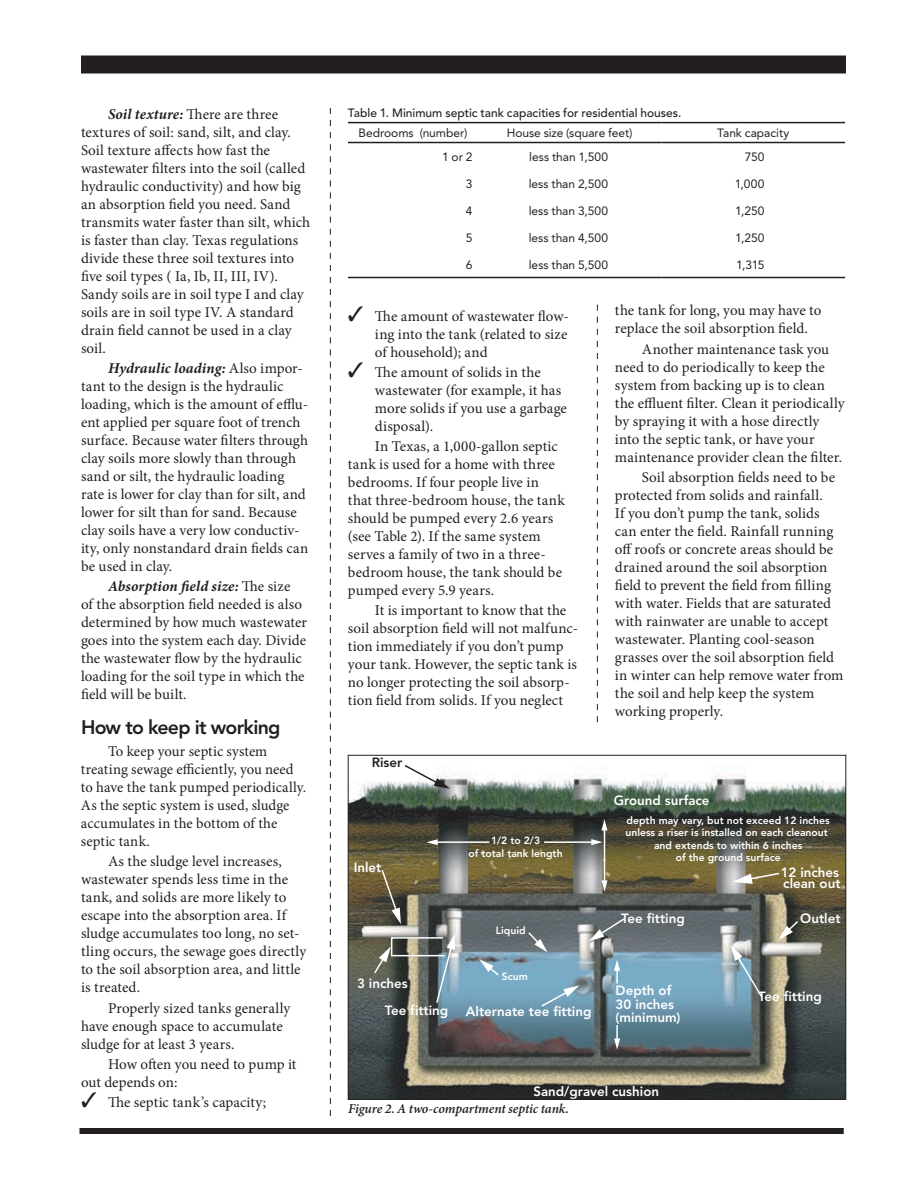
<style>
.page{position:relative;width:918px;height:1188px;background:#fff}
.page>*{position:absolute;margin:0;border:0;box-sizing:border-box;transform-origin:0 0}
.t1{font:800 19.5px "Avenir";letter-spacing:-.04em;color:#231f20}
.t2{font:15px/18px "Minion Pro";letter-spacing:.005em;color:#231f20}
.t3{font:italic 600 13.5px "Minion Pro";letter-spacing:-.01em;color:#231f20}
.t4{font:800 13.35px/13.4px "Avenir";color:#fff}
.t5{font:800 13.35px "Avenir";color:#231f20}
.t6{font:12px "Avenir";color:#231f20}
.t7{font:500 12px "Avenir";color:#231f20}
.t8{font:800 10.35px/12.5px "Avenir";color:#fff;text-align:center}
.s1{font-weight:700;font-style:italic}
</style>
<div class="page">
<div style="left:81px;top:56px;width:765px;height:18px;background:#231f20"></div>
<div style="left:80px;top:1128px;width:764px;height:6px;background:#231f20"></div>
<svg style="left:330px;top:108px;width:1px;height:1008px"></svg>
<svg style="left:597px;top:305px;width:1px;height:417px"></svg>
<img style="left:350px;top:773px;width:494px;height:325px">
<svg style="left:380px;top:868px;width:21px;height:56px"></svg>
<svg style="left:373px;top:933px;width:82px;height:72px;background:#6f7571"></svg>
<svg style="left:403px;top:765px;width:47px;height:24px"></svg>
<svg style="left:588px;top:917px;width:38px;height:24px"></svg>
<svg style="left:540px;top:985px;width:39px;height:23px"></svg>
<svg style="left:731px;top:945px;width:33px;height:54px;background:#7f929a"></svg>
<svg style="left:778px;top:919px;width:22px;height:21px"></svg>
<svg style="left:527px;top:931px;width:23px;height:23px"></svg>
<svg style="left:477px;top:958px;width:23px;height:19px"></svg>
<hr style="left:604px;top:828px;width:1px;height:54px;background:#fff">
<svg style="left:602px;top:880px;width:6px;height:12px"></svg>
<svg style="left:601px;top:819px;width:6px;height:12px"></svg>
<hr style="left:544px;top:841px;width:49px;height:2px;background:#fff">
<svg style="left:591px;top:839px;width:12px;height:6px"></svg>
<hr style="left:436px;top:841px;width:53px;height:2px;background:#fff">
<svg style="left:426px;top:839px;width:12px;height:6px"></svg>
<svg style="left:614px;top:1025px;width:6px;height:25px"></svg>
<svg style="left:614px;top:960px;width:6px;height:24px"></svg>
<svg style="left:730px;top:872px;width:51px;height:13px"></svg>
<hr style="left:348px;top:122px;width:130px;height:1px;background:#231f20">
<hr style="left:478px;top:122px;width:183px;height:1px;background:#231f20">
<hr style="left:661px;top:122px;width:184px;height:1px;background:#231f20">
<hr style="left:348px;top:142px;width:130px;height:1px;background:#231f20">
<hr style="left:478px;top:142px;width:183px;height:1px;background:#231f20">
<hr style="left:661px;top:142px;width:184px;height:1px;background:#231f20">
<hr style="left:348px;top:277px;width:130px;height:1px;background:#231f20">
<hr style="left:478px;top:277px;width:183px;height:1px;background:#231f20">
<hr style="left:661px;top:277px;width:184px;height:1px;background:#231f20">
<p class="t2" style="left:81px;top:105px;width:231px;text-indent:27px"><span class="s1">Soil texture:</span> There are three textures of soil: sand, silt, and clay.<br>Soil texture affects how fast the wastewater filters into the soil (called hydraulic conductivity) and how big an absorption field you need. Sand transmits water faster than silt, which is faster than clay. Texas regulations divide these three soil textures into five soil types ( Ia, Ib, II, III, IV).<br>Sandy soils are in soil type I and clay soils are in soil type IV. A standard drain field cannot be used in a clay soil.</p>
<p class="t2" style="left:81px;top:359px;width:229px;text-indent:27px"><span class="s1">Hydraulic loading:</span> Also impor&shy;tant to the design is the hydraulic loading, which is the amount of efflu&shy;ent applied per square foot of trench surface. Because water filters through clay soils more slowly than through sand or silt, the hydraulic loading rate is lower for clay than for silt, and lower for silt than for sand. Because clay soils have a very low conductiv&shy;ity, only nonstandard drain fields can be used in clay.</p>
<p class="t2" style="left:81px;top:578px;width:228px;text-indent:27px"><span class="s1">Absorption field size:</span> The size<br>of the absorption field needed is also determined by how much wastewater goes into the system each day. Divide the wastewater flow by the hydraulic loading for the soil type in which the field will be built.</p>
<h1 class="t1" style="left:81px;top:715px;width:201px">How to keep it working</h1>
<p class="t2" style="left:81px;top:743px;width:227px;text-indent:27px">To keep your septic system treating sewage efficiently, you need to have the tank pumped periodically.<br>As the septic system is used, sludge accumulates in the bottom of the septic tank.</p>
<p class="t2" style="left:81px;top:853px;width:227px;text-indent:27px">As the sludge level increases, wastewater spends less time in the tank, and solids are more likely to escape into the absorption area. If sludge accumulates too long, no set&shy;tling occurs, the sewage goes directly to the soil absorption area, and little is treated.</p>
<p class="t2" style="left:81px;top:999px;width:211px;text-indent:27px">Properly sized tanks generally have enough space to accumulate sludge for at least 3 years.</p>
<p class="t2" style="left:81px;top:1055px;width:217px;text-indent:27px">How often you need to pump it out depends on:</p>
<p class="t2" style="left:81px;top:1093px;width:187px">✓ The septic tank’s capacity;</p>
<p class="t7" style="left:348px;top:106px;width:335px">Table 1. Minimum septic tank capacities for residential houses.</p>
<p class="t6" style="left:359px;top:126px;width:110px">Bedrooms (number)</p>
<p class="t6" style="left:507px;top:126px;width:127px">House size (square feet)</p>
<p class="t6" style="left:717px;top:126px;width:74px">Tank capacity</p>
<p class="t6" style="left:442px;top:149px;width:32px">1 or 2</p>
<p class="t6" style="left:529px;top:149px;width:80px">less than 1,500</p>
<p class="t6" style="left:745px;top:149px;width:21px">750</p>
<p class="t6" style="left:466px;top:176px;width:8px">3</p>
<p class="t6" style="left:529px;top:176px;width:81px">less than 2,500</p>
<p class="t6" style="left:735px;top:176px;width:31px">1,000</p>
<p class="t6" style="left:466px;top:203px;width:8px">4</p>
<p class="t6" style="left:529px;top:203px;width:81px">less than 3,500</p>
<p class="t6" style="left:735px;top:203px;width:31px">1,250</p>
<p class="t6" style="left:466px;top:230px;width:8px">5</p>
<p class="t6" style="left:529px;top:230px;width:81px">less than 4,500</p>
<p class="t6" style="left:735px;top:230px;width:31px">1,250</p>
<p class="t6" style="left:466px;top:257px;width:8px">6</p>
<p class="t6" style="left:529px;top:257px;width:81px">less than 5,500</p>
<p class="t6" style="left:736px;top:257px;width:30px">1,315</p>
<p class="t2" style="left:375px;top:307px;width:195px;text-align:justify;text-indent:-27px">✓ The amount of wastewater flow&shy;ing into the tank (related to size of household); and</p>
<p class="t2" style="left:375px;top:363px;width:194px;text-indent:-27px">✓ The amount of solids in the wastewater (for example, it has more solids if you use a garbage disposal).</p>
<p class="t2" style="left:348px;top:437px;width:218px;text-indent:27px">In Texas, a 1,000-gallon septic tank is used for a home with three bedrooms. If four people live in that three-bedroom house, the tank should be pumped every 2.6 years (see Table 2). If the same system serves a family of two in a three&shy;bedroom house, the tank should be pumped every 5.9 years.</p>
<p class="t2" style="left:348px;top:601px;width:232px;text-indent:27px">It is important to know that the soil absorption field will not malfunc&shy;tion immediately if you don’t pump your tank. However, the septic tank is no longer protecting the soil absorp&shy;tion field from solids. If you neglect</p>
<p class="t5" style="left:372px;top:755px;width:32px">Riser</p>
<p class="t4" style="left:354px;top:860px;width:29px">Inlet</p>
<p class="t8" style="left:469px;top:834px;width:96px">1/2 to 2/3<br>of total tank length</p>
<p class="t4" style="left:385px;top:970px;width:65px;line-height:27px;text-indent:-28px">3 inches<br>Tee fitting</p>
<p class="t8" style="left:496px;top:924px;width:31px">Liquid</p>
<p class="t8" style="left:502px;top:970px;width:27px">Scum</p>
<p class="t4" style="left:466px;top:1004px;width:127px">Alternate tee fitting</p>
<p class="t2" style="left:615px;top:302px;width:208px">the tank for long, you may have to replace the soil absorption field.</p>
<p class="t2" style="left:615px;top:340px;width:231px;text-indent:27px">Another maintenance task you need to do periodically to keep the system from backing up is to clean the effluent filter. Clean it periodically by spraying it with a hose directly into the septic tank, or have your maintenance provider clean the filter.</p>
<p class="t2" style="left:615px;top:468px;width:230px;text-indent:27px">Soil absorption fields need to be protected from solids and rainfall.<br>If you don’t pump the tank, solids can enter the field. Rainfall running off roofs or concrete areas should be drained around the soil absorption field to prevent the field from filling with water. Fields that are saturated with rainwater are unable to accept wastewater. Planting cool-season grasses over the soil absorption field in winter can help remove water from the soil and help keep the system working properly.</p>
<p class="t4" style="left:614px;top:794px;width:97px">Ground surface</p>
<p class="t8" style="left:625px;top:814px;width:206px">depth may vary, but not exceed 12 inches unless a riser is installed on each cleanout and extends to within 6 inches<br>of the ground surface</p>
<p class="t4" style="left:781px;top:866px;width:61px;line-height:11.4px">12 inches clean out</p>
<p class="t4" style="left:621px;top:911px;width:65px">Tee fitting</p>
<p class="t4" style="left:616px;top:984px;width:66px">Depth of<br>30 inches (minimum)</p>
<p class="t4" style="left:800px;top:912px;width:42px">Outlet</p>
<p class="t4" style="left:758px;top:990px;width:65px">Tee fitting</p>
<p class="t4" style="left:533px;top:1085px;width:127px">Sand/gravel cushion</p>
<p class="t3" style="left:348px;top:1099px;width:223px">Figure 2. A two-compartment septic tank.</p>
</div>
